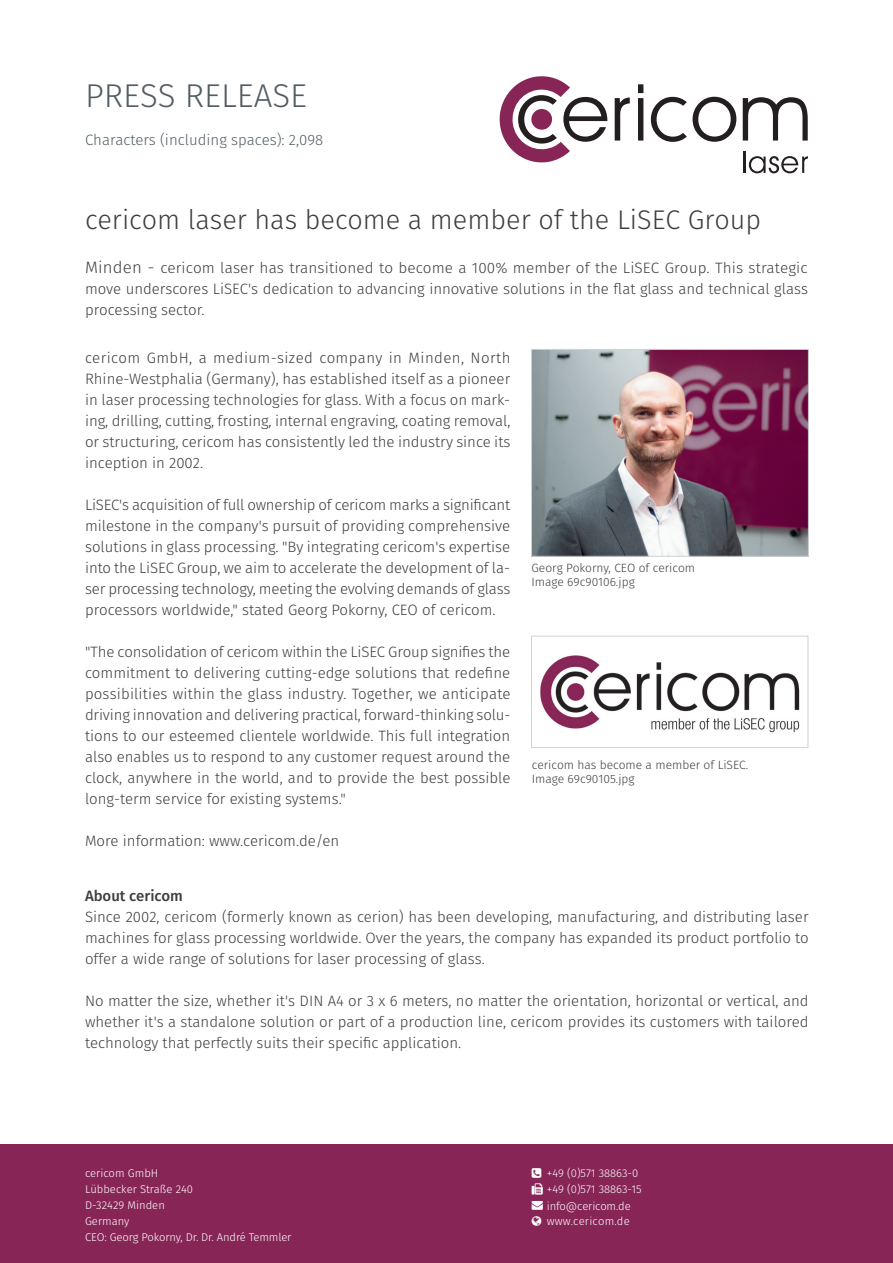
<style>
.page{position:relative;width:893px;height:1263px;background:#fff}
.page>*{position:absolute;margin:0;border:0;box-sizing:border-box;transform-origin:0 0}
.t1{font:300 33px "Fira Sans";color:#525e65}
.t2{font:300 27px "Fira Sans";color:#3e3e3f}
.t3{font:300 15px/21px "Fira Sans";color:#3e3e3f;text-align:justify}
.t4{font:300 15px "Fira Sans";color:#525e65}
.t5{font:500 15px "Fira Sans";color:#3e3e3f}
.t6{font:300 12px/14.4px "Fira Sans";color:#3e3e3f}
.t7{font:300 11.25px/16.2px "Fira Sans";color:#fff}
.s1{font-size:16.5px}
</style>
<div class="page">
<div style="left:0;top:1144px;width:893px;height:119px;background:#872557"></div>
<svg style="left:743px;top:97px;width:65px;height:44px"></svg>
<hr style="left:743px;top:151px;width:2px;height:22px;background:#231f20">
<svg style="left:749px;top:156px;width:59px;height:17px"></svg>
<svg style="left:693px;top:97px;width:43px;height:45px"></svg>
<svg style="left:638px;top:84px;width:5px;height:57px"></svg>
<svg style="left:651px;top:97px;width:36px;height:45px"></svg>
<svg style="left:615px;top:97px;width:15px;height:44px"></svg>
<svg style="left:500px;top:76px;width:107px;height:87px"></svg>
<img style="left:540px;top:655px;width:260px;height:78px">
<div style="left:531px;top:636px;width:277px;height:112px;border:1px solid #d1d2d4"></div>
<img style="left:533px;top:351px;width:274px;height:204px">
<div style="left:531px;top:349px;width:278px;height:208px;border:1px solid #d1d2d4"></div>
<h1 class="t1" style="left:85px;top:73px;width:223px">PRESS RELEASE</h1>
<p class="t4" style="left:85px;top:129px;width:240px">Characters (including spaces): 2,098</p>
<h2 class="t2" style="left:85px;top:201px;width:678px">cericom laser has become a member of the LiSEC Group</h2>
<p class="t3" style="left:85px;top:257px;width:724px"><span class="s1">Minden -</span> cericom laser has transitioned to become a 100% member of the LiSEC Group. This strategic move underscores LiSEC's dedication to advancing innovative solutions in the flat glass and technical glass processing sector.</p>
<p class="t3" style="left:85px;top:347px;width:427px">cericom GmbH, a medium-sized company in Minden, North Rhine-Westphalia (Germany), has established itself as a pioneer in laser processing technologies for glass. With a focus on mark&shy;ing, drilling, cutting, frosting, internal engraving, coating removal, or structuring, cericom has consistently led the industry since its inception in 2002.</p>
<p class="t3" style="left:85px;top:494px;width:427px">LiSEC's acquisition of full ownership of cericom marks a significant milestone in the company's pursuit of providing comprehensive solutions in glass processing. "By integrating cericom's expertise into the LiSEC Group, we aim to accelerate the development of la&shy;ser processing technology, meeting the evolving demands of glass processors worldwide," stated Georg Pokorny, CEO of cericom.</p>
<p class="t3" style="left:85px;top:641px;width:427px">"The consolidation of cericom within the LiSEC Group signifies the commitment to delivering cutting-edge solutions that redefine possibilities within the glass industry. Together, we anticipate driving innovation and delivering practical, forward-thinking solu&shy;tions to our esteemed clientele worldwide. This full integration also enables us to respond to any customer request around the clock, anywhere in the world, and to provide the best possible long-term service for existing systems."</p>
<p class="t3" style="left:85px;top:830px;width:256px">More information: www.cericom.de/en</p>
<p class="t6" style="left:531px;top:560px;width:165px">Georg Pokorny, CEO of cericom<br>Image 69c90106.jpg</p>
<p class="t6" style="left:532px;top:757px;width:218px">cericom has become a member of LiSEC.<br>Image 69c90105.jpg</p>
<p class="t5" style="left:85px;top:884px;width:99px">About cericom</p>
<p class="t3" style="left:85px;top:906px;width:725px">Since 2002, cericom (formerly known as cerion) has been developing, manufacturing, and distributing laser machines for glass processing worldwide. Over the years, the company has expanded its product portfolio to offer a wide range of solutions for laser processing of glass.</p>
<p class="t3" style="left:85px;top:990px;width:725px">No matter the size, whether it's DIN A4 or 3 x 6 meters, no matter the orientation, horizontal or vertical, and whether it's a standalone solution or part of a production line, cericom provides its customers with tailored technology that perfectly suits their specific application.</p>
<p class="t7" style="left:85px;top:1164px;width:208px">cericom GmbH<br>Lübbecker Straße 240<br>D-32429 Minden<br>Germany<br>CEO: Georg Pokorny, Dr. Dr. André Temmler</p>
<p class="t7" style="left:547px;top:1164px;width:96px">+49 (0)571 38863-0 +49 (0)571 38863-15</p>
<p class="t7" style="left:532px;top:1199px;width:100px;line-height:14.7px;text-align:right">→ info@cericom.de www.cericom.de</p>
</div>
